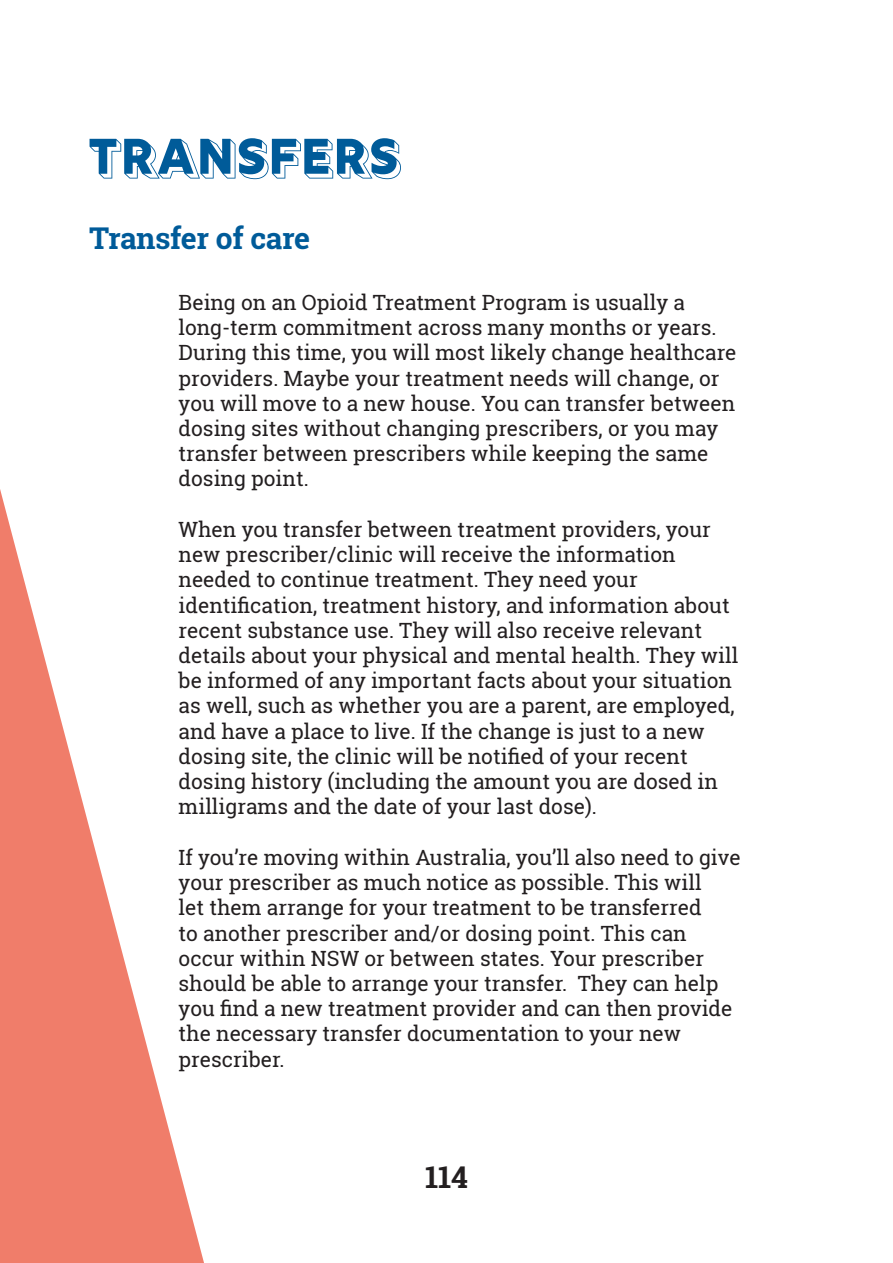
<style>
.page{position:relative;width:893px;height:1263px;background:#fff}
.page>*{position:absolute;margin:0;border:0;box-sizing:border-box;transform-origin:0 0}
.Page_headings1{font:54px "Rig Bold Reverse";color:#005b99}
.corner_headings{font:700 30px "Roboto Slab";letter-spacing:-.01em;color:#005b99}
.corner_headings-2{font:700 30px "Roboto Slab";color:#231f20}
.t1{font:21px/25.2px "Roboto Slab";color:#231f20}
</style>
<div class="page">
<svg style="left:0;top:489px;width:204px;height:774px;fill:#f07d6a"></svg>
<p class="Page_headings1" style="left:89px;top:126px;width:314px">TRANSFERS</p>
<p class="corner_headings" style="left:89px;top:218px;width:222px">Transfer of care</p>
<p class="t1" style="left:179px;top:289px;width:559px">Being on an Opioid Treatment Program is usually a long-term commitment across many months or years.<br>During this time, you will most likely change healthcare providers. Maybe your treatment needs will change, or you will move to a new house. You can transfer between dosing sites without changing prescribers, or you may transfer between prescribers while keeping the same dosing point.</p>
<p class="t1" style="left:179px;top:517px;width:561px">When you transfer between treatment providers, your new prescriber/clinic will receive the information needed to continue treatment. They need your identification, treatment history, and information about recent substance use. They will also receive relevant details about your physical and mental health. They will be informed of any important facts about your situation as well, such as whether you are a parent, are employed, and have a place to live. If the change is just to a new dosing site, the clinic will be notified of your recent dosing history (including the amount you are dosed in milligrams and the date of your last dose).</p>
<p class="t1" style="left:179px;top:844px;width:564px">If you’re moving within Australia, you’ll also need to give your prescriber as much notice as possible. This will<br>let them arrange for your treatment to be transferred<br>to another prescriber and/or dosing point. This can occur within NSW or between states. Your prescriber should be able to arrange your transfer. They can help you find a new treatment provider and can then provide the necessary transfer documentation to your new prescriber.</p>
<p class="corner_headings-2" style="left:425px;top:1157px;width:44px">114</p>
</div>
